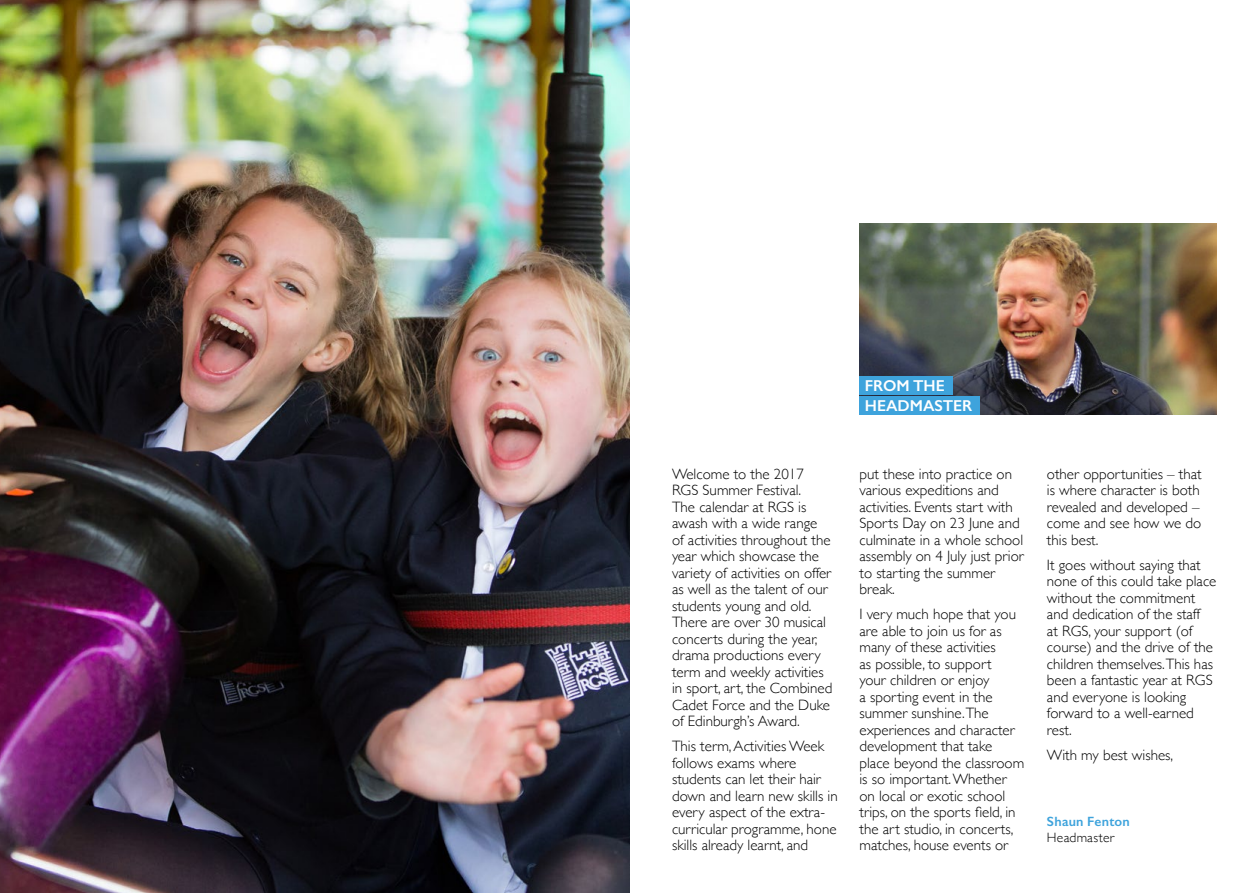
<style>
.page{position:relative;width:1259px;height:893px;background:#fff}
.page>*{position:absolute;margin:0;border:0;box-sizing:border-box;transform-origin:0 0}
.t1{font:600 15.9px/20.1px "Gill Sans";color:#fff}
.t2{font:300 15px/16.5px "Gill Sans";color:#000}
.t3{font:600 13.5px "Gill Sans";letter-spacing:.015em;color:#3ea3dc}
.t4{font:300 13.5px "Gill Sans";letter-spacing:.02em;color:#000}
</style>
<div class="page">
<img style="left:859px;top:223px;width:357px;height:192px">
<div style="left:859px;top:376px;width:94px;height:18px;background:#3ea3dc"></div>
<div style="left:859px;top:396px;width:120px;height:19px;background:#3ea3dc"></div>
<img style="left:0;top:0;width:629px;height:893px">
<p class="t1" style="left:865px;top:375px;width:109px">FROM THE<br>HEADMASTER</p>
<p class="t2" style="left:672px;top:465px;width:162px">Welcome to the 2017<br>RGS Summer Festival.<br>The calendar at RGS is awash with a wide range of activities throughout the year which showcase the variety of activities on offer as well as the talent of our students young and old.<br>There are over 30 musical concerts during the year, drama productions every term and weekly activities in sport, art, the Combined<br>Cadet Force and the Duke of Edinburgh’s Award.</p>
<p class="t2" style="left:672px;top:737px;width:167px">This term, Activities Week follows exams where students can let their hair down and learn new skills in every aspect of the extra&shy;curricular programme, hone skills already learnt, and</p>
<p class="t2" style="left:859px;top:465px;width:166px">put these into practice on various expeditions and activities. Events start with<br>Sports Day on 23 June and culminate in a whole school assembly on 4 July just prior to starting the summer break.</p>
<p class="t2" style="left:859px;top:605px;width:166px">I very much hope that you are able to join us for as many of these activities<br>as possible, to support<br>your children or enjoy<br>a sporting event in the summer sunshine.The experiences and character development that take place beyond the classroom is so important. Whether on local or exotic school trips, on the sports field, in the art studio, in concerts, matches, house events or</p>
<p class="t2" style="left:1047px;top:465px;width:156px">other opportunities – that is where character is both revealed and developed – come and see how we do this best.</p>
<p class="t2" style="left:1047px;top:556px;width:171px">It goes without saying that none of this could take place without the commitment and dedication of the staff<br>at RGS, your support (of course) and the drive of the children themselves.This has been a fantastic year at RGS and everyone is looking forward to a well-earned rest.</p>
<p class="t2" style="left:1047px;top:746px;width:128px">With my best wishes,</p>
<p class="t3" style="left:1047px;top:813px;width:84px">Shaun Fenton</p>
<p class="t4" style="left:1047px;top:827px;width:69px">Headmaster</p>
</div>
